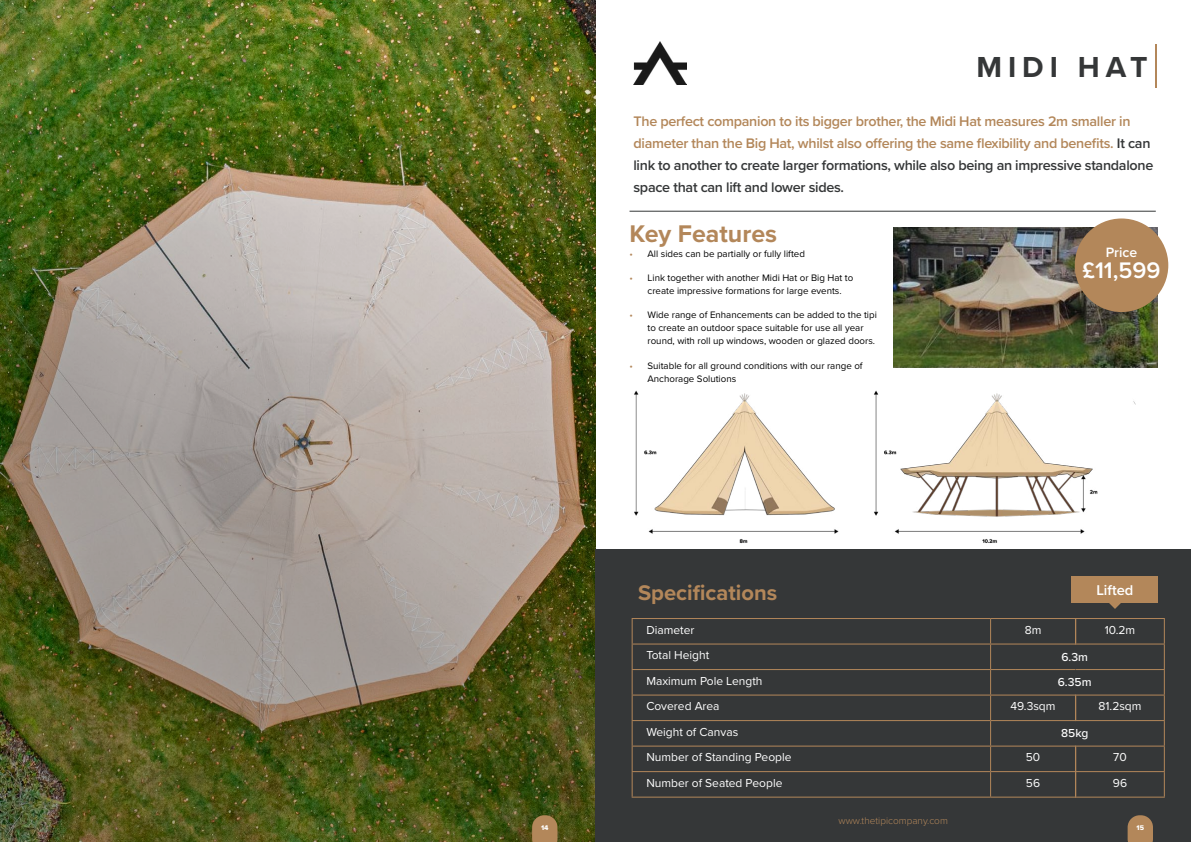
<style>
.page{position:relative;width:1191px;height:842px;background:#fff}
.page>*{position:absolute;margin:0;border:0;box-sizing:border-box;transform-origin:0 0}
.t1{font:700 30px "Proxima Nova";letter-spacing:.2em;color:#353738}
.t2{font:700 25px "Proxima Nova";color:#b3875a}
.t3{font:600 23.3px "Proxima Nova";color:#fff}
.t4{font:700 22px "Proxima Nova";color:#b3875a}
.t5{font:600 14.7px "Proxima Nova";color:#fff}
.t6{font:600 14.4px/22px "Proxima Nova";letter-spacing:-.02em;color:#b3875a}
.t7{font:600 14px "Proxima Nova";color:#fff}
.t8{font:12px/25.5px "Proxima Nova";color:#fff}
.t9{font:500 12px/25px "Proxima Nova";color:#fff}
.t10{font:300 10px "Proxima Nova";color:#b3875a}
.t11{font:9.7px/13px "Proxima Nova";color:#000}
.t12{font:7px "Proxima Nova Extrabld";color:#fff}
.s1{color:#353738}
.s2{color:#b3875a}
</style>
<div class="page">
<img style="left:0;top:0;width:595px;height:842px">
<img style="left:603px;top:367px;width:536px;height:183px">
<div style="left:595px;top:550px;width:596px;height:292px;background:#353738"></div>
<hr style="left:1155px;top:45px;width:2px;height:43px;background:#b3875a">
<hr style="left:629px;top:211px;width:526px;height:1px;background:#353738">
<hr style="left:631px;top:618px;width:359px;height:1px;background:#b3875a">
<hr style="left:990px;top:618px;width:86px;height:1px;background:#b3875a">
<hr style="left:631px;top:643px;width:359px;height:1px;background:#b3875a">
<hr style="left:990px;top:643px;width:86px;height:1px;background:#b3875a">
<hr style="left:631px;top:669px;width:359px;height:1px;background:#b3875a">
<hr style="left:990px;top:669px;width:85px;height:1px;background:#b3875a">
<hr style="left:631px;top:694px;width:359px;height:1px;background:#b3875a">
<hr style="left:990px;top:694px;width:86px;height:1px;background:#b3875a">
<hr style="left:631px;top:720px;width:359px;height:1px;background:#b3875a">
<hr style="left:990px;top:720px;width:86px;height:1px;background:#b3875a">
<hr style="left:631px;top:746px;width:359px;height:1px;background:#b3875a">
<hr style="left:990px;top:746px;width:86px;height:1px;background:#b3875a">
<hr style="left:631px;top:771px;width:359px;height:1px;background:#b3875a">
<svg style="left:631px;top:619px;width:1px;height:178px"></svg>
<hr style="left:990px;top:771px;width:86px;height:1px;background:#b3875a">
<svg style="left:990px;top:619px;width:1px;height:178px"></svg>
<hr style="left:631px;top:797px;width:359px;height:1px;background:#b3875a">
<hr style="left:990px;top:797px;width:86px;height:1px;background:#b3875a">
<div style="left:1071px;top:576px;width:86px;height:27px;background:#b3875a"></div>
<hr style="left:1075px;top:618px;width:89px;height:1px;background:#b3875a">
<svg style="left:1075px;top:619px;width:1px;height:24px"></svg>
<hr style="left:1075px;top:643px;width:89px;height:1px;background:#b3875a">
<hr style="left:1075px;top:669px;width:89px;height:1px;background:#b3875a">
<hr style="left:1075px;top:694px;width:89px;height:1px;background:#b3875a">
<svg style="left:1075px;top:695px;width:1px;height:25px"></svg>
<hr style="left:1075px;top:720px;width:89px;height:1px;background:#b3875a">
<hr style="left:1075px;top:746px;width:89px;height:1px;background:#b3875a">
<hr style="left:1075px;top:771px;width:89px;height:1px;background:#b3875a">
<svg style="left:1075px;top:747px;width:1px;height:50px"></svg>
<svg style="left:1163px;top:619px;width:1px;height:178px"></svg>
<hr style="left:1075px;top:797px;width:89px;height:1px;background:#b3875a">
<svg style="left:1109px;top:603px;width:12px;height:6px"></svg>
<img style="left:633px;top:42px;width:53px;height:43px">
<img style="left:893px;top:228px;width:264px;height:139px">
<div style="left:1074px;top:218px;width:94px;height:94px;background:#b3875a;border-radius:50%"></div>
<svg style="left:532px;top:815px;width:25px;height:27px"></svg>
<svg style="left:1127px;top:815px;width:26px;height:27px"></svg>
<h1 class="t1" style="left:976px;top:45px;width:173px">MIDI HAT</h1>
<p class="t6" style="left:633px;top:110px;width:521px">The perfect companion to its bigger brother, the Midi Hat measures 2m smaller in diameter than the Big Hat, whilst also offering the same flexibility and benefits. <span class="s1">It can link to another to create larger formations, while also being an impressive standalone space that can lift and lower sides.</span></p>
<h2 class="t2" style="left:629px;top:215px;width:149px">Key Features</h2>
<h3 class="t7" style="left:1105px;top:241px;width:33px">Price</h3>
<h3 class="t3" style="left:1082px;top:252px;width:80px">£11,599</h3>
<p class="t11" style="left:629px;top:246px;width:177px"><span class="s2">•</span> All sides can be partially or fully lifted</p>
<p class="t11" style="left:647px;top:271px;width:207px;text-indent:-18px"><span class="s2">•</span> Link together with another Midi Hat or Big Hat to create impressive formations for large events.</p>
<p class="t11" style="left:647px;top:308px;width:231px;text-indent:-18px"><span class="s2">•</span> Wide range of Enhancements can be added to the tipi to create an outdoor space suitable for use all year round, with roll up windows, wooden or glazed doors.</p>
<p class="t11" style="left:647px;top:359px;width:217px;text-indent:-18px"><span class="s2">•</span> Suitable for all ground conditions with our range of<br>Anchorage Solutions</p>
<h3 class="t4" style="left:638px;top:577px;width:141px">Specifications</h3>
<h3 class="t5" style="left:1096px;top:579px;width:39px">Lifted</h3>
<p class="t8" style="left:646px;top:616px;width:50px">Diameter</p>
<p class="t8" style="left:1024px;top:616px;width:18px">8m</p>
<p class="t8" style="left:646px;top:642px;width:118px">Total Height<br>Maximum Pole Length<br>Covered Area</p>
<p class="t9" style="left:1057px;top:644px;width:35px">6.3m<br>6.35m</p>
<p class="t8" style="left:1010px;top:693px;width:47px">49.3sqm</p>
<p class="t8" style="left:646px;top:718px;width:147px">Weight of Canvas<br>Number of Standing People</p>
<p class="t8" style="left:1025px;top:744px;width:16px">50</p>
<p class="t8" style="left:646px;top:769px;width:138px">Number of Seated People</p>
<p class="t8" style="left:1026px;top:769px;width:16px">56</p>
<p class="t9" style="left:1061px;top:720px;width:29px">85kg</p>
<p class="t8" style="left:1104px;top:616px;width:32px">10.2m</p>
<p class="t8" style="left:1098px;top:693px;width:45px">81.2sqm</p>
<p class="t8" style="left:1113px;top:744px;width:16px">70<br>96</p>
<p class="t10" style="left:838px;top:813px;width:111px">www.thetipicompany.com</p>
<p class="t12" style="left:541px;top:823px;width:9px">14</p>
<p class="t12" style="left:1136px;top:823px;width:9px">15</p>
</div>
